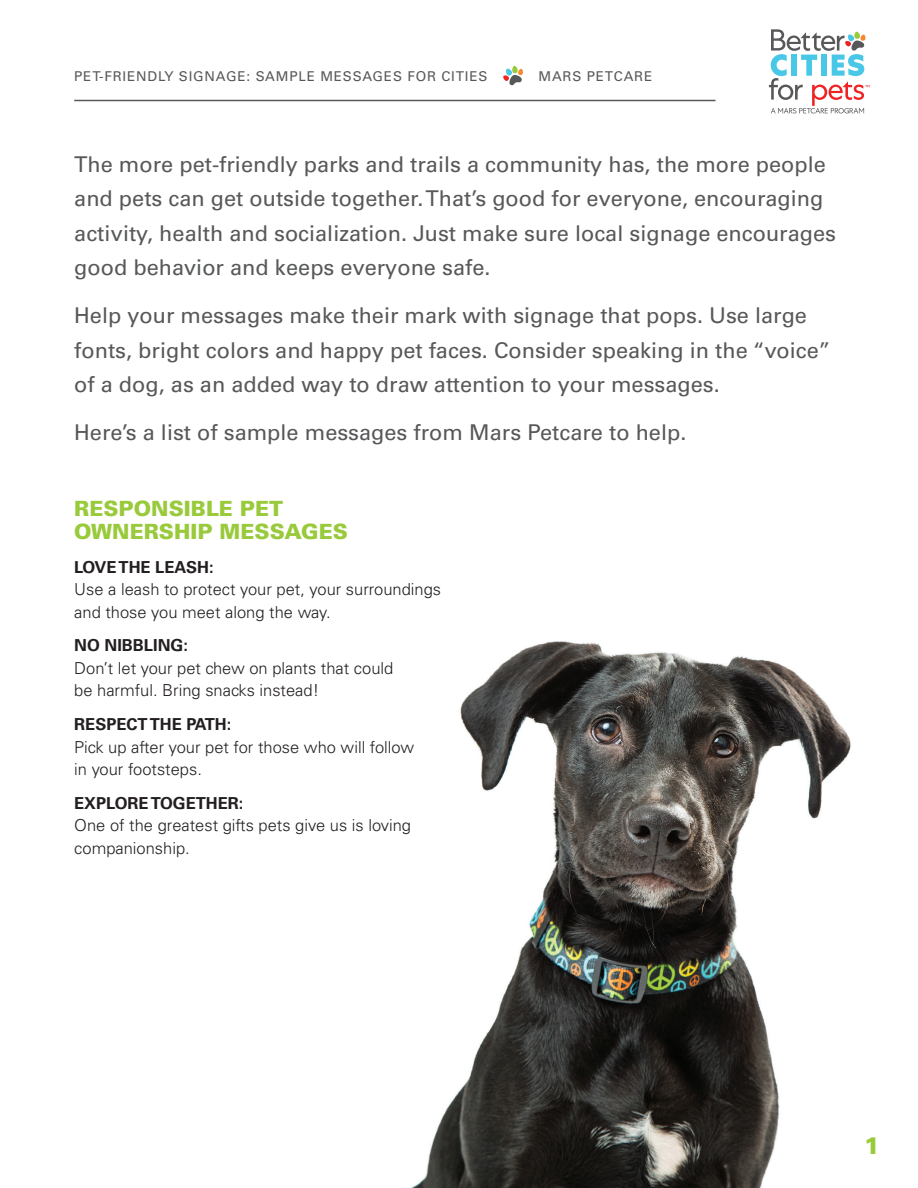
<style>
.page{position:relative;width:918px;height:1188px;background:#fff}
.page>*{position:absolute;margin:0;border:0;box-sizing:border-box;transform-origin:0 0}
.t1{font:900 24px "Univers";color:#99ca3b}
.t2{font:21.75px/34.5px "Univers";color:#57585a}
.t3{font:900 21px/22.5px "Univers";color:#99ca3b}
.t4{font:300 16.5px/22.5px "Univers";color:#231f20}
.t5{font:700 16.5px "Univers";color:#231f20}
.t6{font:13.5px "Univers";letter-spacing:.06em;color:#57585a}
</style>
<div class="page">
<svg style="left:503px;top:66px;width:20px;height:20px"></svg>
<hr style="left:74px;top:100px;width:642px;height:1px;background:#57585a">
<svg style="left:769px;top:29px;width:101px;height:84px"></svg>
<img style="left:411px;top:641px;width:440px;height:547px">
<p class="t6" style="left:74px;top:68px;width:415px">PET-FRIENDLY SIGNAGE: SAMPLE MESSAGES FOR CITIES</p>
<p class="t6" style="left:538px;top:68px;width:115px">MARS PETCARE</p>
<p class="t2" style="left:74px;top:147px;width:763px">The more pet-friendly parks and trails a community has, the more people and pets can get outside together. That’s good for everyone, encouraging activity, health and socialization. Just make sure local signage encourages good behavior and keeps everyone safe.</p>
<p class="t2" style="left:74px;top:298px;width:758px">Help your messages make their mark with signage that pops. Use large fonts, bright colors and happy pet faces. Consider speaking in the “voice” of a dog, as an added way to draw attention to your messages.</p>
<p class="t2" style="left:74px;top:415px;width:614px">Here’s a list of sample messages from Mars Petcare to help.</p>
<p class="t3" style="left:74px;top:497px;width:275px">RESPONSIBLE PET<br>OWNERSHIP MESSAGES</p>
<p class="t5" style="left:74px;top:557px;width:141px">LOVE THE LEASH:</p>
<p class="t4" style="left:74px;top:578px;width:368px">Use a leash to protect your pet, your surroundings and those you meet along the way.</p>
<p class="t5" style="left:74px;top:636px;width:115px">NO NIBBLING:</p>
<p class="t4" style="left:74px;top:657px;width:321px">Don’t let your pet chew on plants that could be harmful. Bring snacks instead!</p>
<p class="t5" style="left:74px;top:715px;width:159px">RESPECT THE PATH:</p>
<p class="t4" style="left:74px;top:735px;width:341px">Pick up after your pet for those who will follow in your footsteps.</p>
<p class="t5" style="left:74px;top:793px;width:171px">EXPLORE TOGETHER:</p>
<p class="t4" style="left:74px;top:814px;width:338px">One of the greatest gifts pets give us is loving companionship.</p>
<p class="t1" style="left:864px;top:1130px;width:18px">1</p>
</div>
